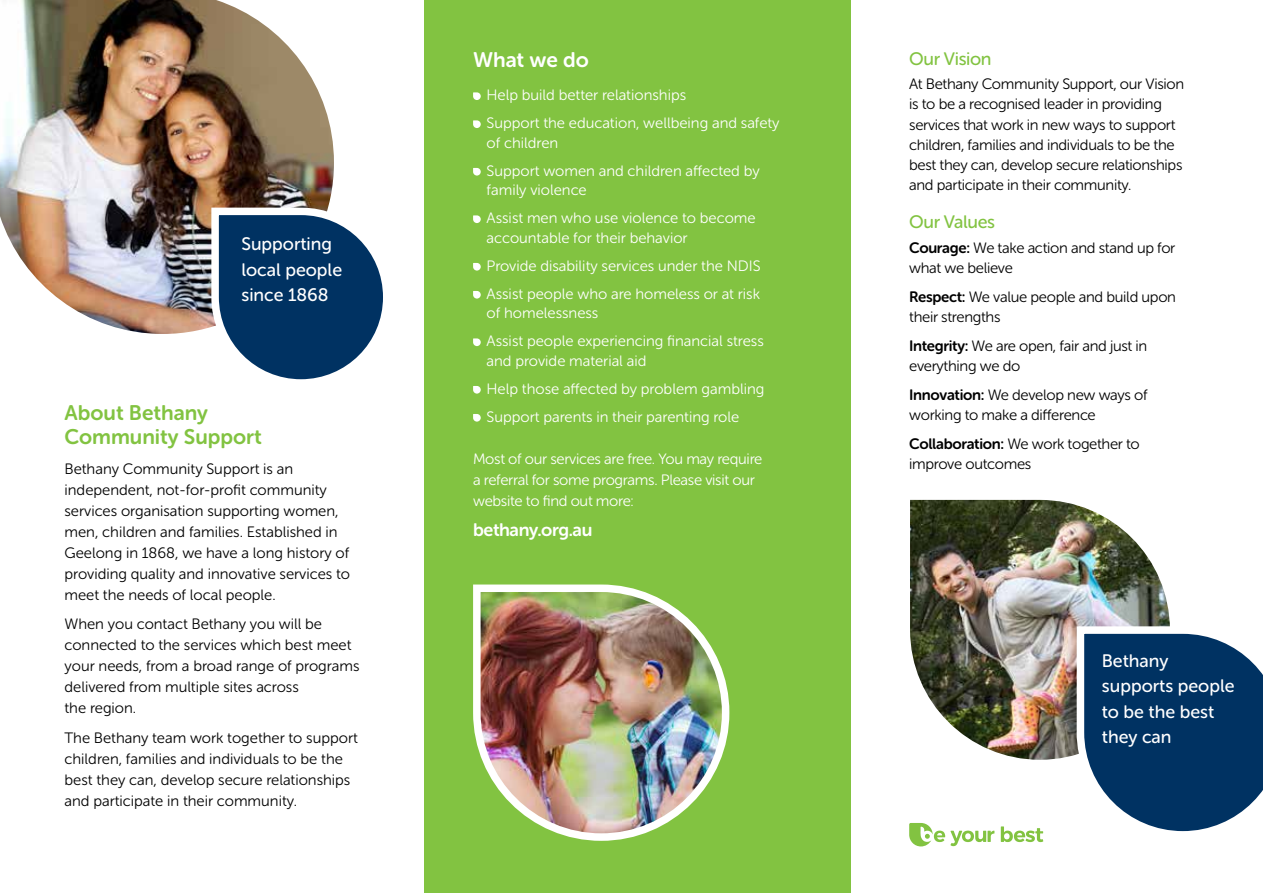
<style>
.page{position:relative;width:1263px;height:893px;background:#fff}
.page>*{position:absolute;margin:0;border:0;box-sizing:border-box;transform-origin:0 0}
.t1{font:21px/24px "Museo Sans Rounded 700";color:#82c341}
.t2{font:21px "Museo Sans Rounded 700";letter-spacing:-.005em;color:#fff}
.t3{font:18px/25.5px "Museo Sans Rounded 500";color:#fff}
.t4{font:18px "Museo Sans Rounded 500";letter-spacing:-.02em;color:#82c341}
.t5{font:18px "Museo Sans Rounded 700";letter-spacing:-.02em;color:#fff}
.t6{font:15px/21px "Museo Sans Rounded 300";letter-spacing:-.005em;color:#000}
.t7{font:15px/28px "Museo Sans Rounded 300";color:#fff}
.t8{font:15px/21px "Museo Sans Rounded 300";letter-spacing:-.02em;color:#fff}
.s1{font-family:"Museo Sans Rounded 700"}
</style>
<div class="page">
<div style="left:424px;top:0;width:426px;height:893px;background:#82c341"></div>
<img style="left:0;top:0;width:334px;height:334px">
<img style="left:910px;top:500px;width:260px;height:260px">
<svg style="left:208px;top:204px;width:175px;height:176px"></svg>
<svg style="left:1073px;top:623px;width:190px;height:209px"></svg>
<svg style="left:473px;top:92px;width:8px;height:8px"></svg>
<svg style="left:473px;top:120px;width:8px;height:8px"></svg>
<svg style="left:473px;top:168px;width:8px;height:8px"></svg>
<svg style="left:473px;top:215px;width:8px;height:8px"></svg>
<svg style="left:473px;top:263px;width:8px;height:8px"></svg>
<svg style="left:473px;top:291px;width:8px;height:8px"></svg>
<svg style="left:473px;top:338px;width:8px;height:8px"></svg>
<svg style="left:473px;top:386px;width:8px;height:8px"></svg>
<svg style="left:473px;top:414px;width:8px;height:8px"></svg>
<img style="left:473px;top:584px;width:257px;height:257px">
<svg style="left:909px;top:823px;width:134px;height:23px"></svg>
<p class="t3" style="left:241px;top:231px;width:102px">Supporting local people since 1868</p>
<h1 class="t1" style="left:65px;top:401px;width:199px">About Bethany<br>Community Support</h1>
<p class="t6" style="left:65px;top:458px;width:287px">Bethany Community Support is an independent, not-for-profit community services organisation supporting women, men, children and families. Established in Geelong in 1868, we have a long history of providing quality and innovative services to meet the needs of local people.</p>
<p class="t6" style="left:65px;top:614px;width:297px">When you contact Bethany you will be connected to the services which best meet your needs, from a broad range of programs delivered from multiple sites across<br>the region.</p>
<p class="t6" style="left:65px;top:727px;width:295px">The Bethany team work together to support children, families and individuals to be the best they can, develop secure relationships and participate in their community.</p>
<h1 class="t2" style="left:473px;top:48px;width:117px">What we do</h1>
<p class="t7" style="left:487px;top:81px;width:294px">Help build better relationships<br>Support the education, wellbeing and safety</p>
<p class="t7" style="left:487px;top:129px;width:275px">of children<br>Support women and children affected by</p>
<p class="t7" style="left:487px;top:176px;width:271px">family violence<br>Assist men who use violence to become</p>
<p class="t7" style="left:487px;top:224px;width:276px">accountable for their behavior<br>Provide disability services under the NDIS<br>Assist people who are homeless or at risk</p>
<p class="t7" style="left:487px;top:299px;width:279px">of homelessness<br>Assist people experiencing financial stress</p>
<p class="t7" style="left:487px;top:347px;width:279px">and provide material aid<br>Help those affected by problem gambling<br>Support parents in their parenting role</p>
<p class="t8" style="left:473px;top:449px;width:291px">Most of our services are free. You may require a referral for some programs. Please visit our website to find out more:</p>
<p class="t5" style="left:473px;top:519px;width:121px">bethany.org.au</p>
<p class="t4" style="left:909px;top:48px;width:84px">Our Vision</p>
<p class="t6" style="left:909px;top:74px;width:277px;line-height:20.2px">At Bethany Community Support, our Vision is to be a recognised leader in providing services that work in new ways to support children, families and individuals to be the best they can, develop secure relationships and participate in their community.</p>
<p class="t4" style="left:909px;top:212px;width:87px">Our Values</p>
<p class="t6" style="left:909px;top:238px;width:268px;line-height:20.2px"><span class="s1">Courage:</span> We take action and stand up for what we believe</p>
<p class="t6" style="left:909px;top:287px;width:268px;line-height:20.2px"><span class="s1">Respect:</span> We value people and build upon their strengths</p>
<p class="t6" style="left:909px;top:336px;width:240px;line-height:20.2px"><span class="s1">Integrity:</span> We are open, fair and just in everything we do</p>
<p class="t6" style="left:909px;top:385px;width:240px;line-height:20.2px"><span class="s1">Innovation:</span> We develop new ways of working to make a difference</p>
<p class="t6" style="left:909px;top:434px;width:232px;line-height:20.2px"><span class="s1">Collaboration:</span> We work together to improve outcomes</p>
<p class="t3" style="left:1102px;top:648px;width:134px">Bethany supports people to be the best they can</p>
</div>
